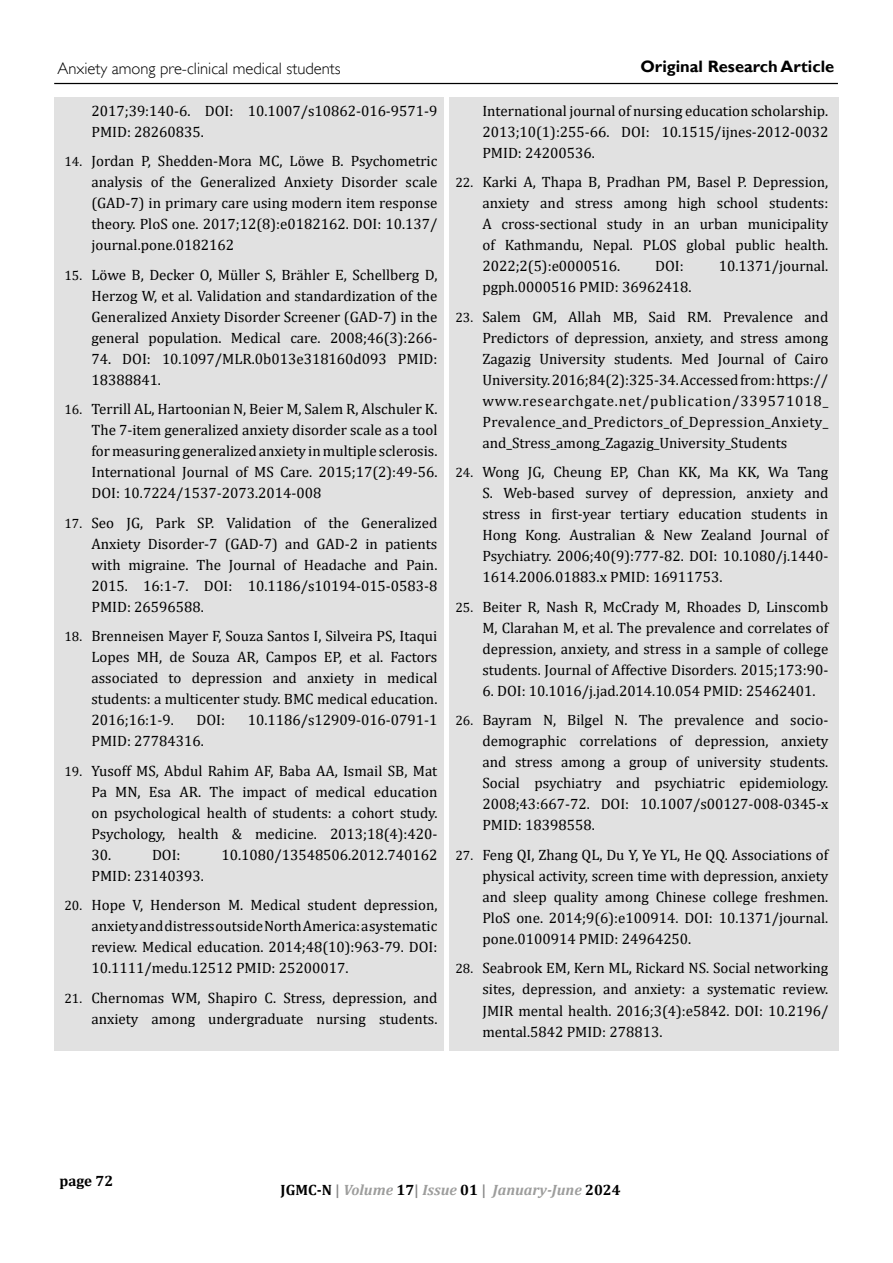
<style>
.page{position:relative;width:893px;height:1263px;background:#fff}
.page>*{position:absolute;margin:0;border:0;box-sizing:border-box;transform-origin:0 0}
.t1{font:300 16.5px "Gill Sans";color:#000}
.t2{font:700 16.5px "Gill Sans";color:#000}
.t3{font:15px/21px "Cambria";color:#000;text-align:justify}
.t4{font:italic 700 15px "Cambria";color:#9d9d9c}
.t5{font:700 15px "Cambria";color:#000}
.s1{font-size:13.5px}
.s2{font-style:normal;color:#000}
.s3{font-style:normal;color:#878787}
</style>
<div class="page">
<hr style="left:54px;top:83px;width:784px;height:1px;background:#000">
<div style="left:54px;top:98px;width:389px;height:953px;background:#e1e1e1"></div>
<div style="left:449px;top:98px;width:390px;height:953px;background:#e1e1e1"></div>
<p class="t1" style="left:57px;top:58px;width:285px">Anxiety among pre-clinical medical students</p>
<p class="t3" style="left:91px;top:100px;width:347px">2017;39:140-6. DOI: 10.1007/s10862-016-9571-9<br>PMID: 28260835.</p>
<p class="t3" style="left:91px;top:151px;width:347px;text-indent:-27px"><span class="s1">14.</span> Jordan P, Shedden-Mora MC, Löwe B. Psychometric analysis of the Generalized Anxiety Disorder scale (GAD-7) in primary care using modern item response theory. PloS one. 2017;12(8):e0182162. DOI: 10.137/ journal.pone.0182162</p>
<p class="t3" style="left:91px;top:264px;width:347px;text-indent:-27px"><span class="s1">15.</span> Löwe B, Decker O, Müller S, Brähler E, Schellberg D, Herzog W, et al. Validation and standardization of the Generalized Anxiety Disorder Screener (GAD-7) in the general population. Medical care. 2008;46(3):266-</p>
<p class="t3" style="left:91px;top:348px;width:347px">74. DOI: 10.1097/MLR.0b013e318160d093 PMID:<br>18388841.</p>
<p class="t3" style="left:91px;top:399px;width:347px;text-indent:-27px"><span class="s1">16.</span> Terrill AL, Hartoonian N, Beier M, Salem R, Alschuler K.<br>The 7-item generalized anxiety disorder scale as a tool for measuring generalized anxiety in multiple sclerosis.<br>International Journal of MS Care. 2015;17(2):49-56.<br>DOI: 10.7224/1537-2073.2014-008</p>
<p class="t3" style="left:91px;top:512px;width:347px;text-indent:-27px"><span class="s1">17.</span> Seo JG, Park SP. Validation of the Generalized Anxiety Disorder-7 (GAD-7) and GAD-2 in patients with migraine. The Journal of Headache and Pain.<br>2015. 16:1-7. DOI: 10.1186/s10194-015-0583-8<br>PMID: 26596588.</p>
<p class="t3" style="left:91px;top:626px;width:347px;text-indent:-27px"><span class="s1">18.</span> Brenneisen Mayer F, Souza Santos I, Silveira PS, Itaqui Lopes MH, de Souza AR, Campos EP, et al. Factors associated to depression and anxiety in medical students: a multicenter study. BMC medical education.<br>2016;16:1-9.</p>
<p class="t3" style="left:197px;top:710px;width:30px">DOI:</p>
<p class="t3" style="left:248px;top:710px;width:191px">10.1186/s12909-016-0791-1</p>
<p class="t3" style="left:91px;top:731px;width:114px">PMID: 27784316.</p>
<p class="t3" style="left:91px;top:760px;width:347px;text-indent:-27px"><span class="s1">19.</span> Yusoff MS, Abdul Rahim AF, Baba AA, Ismail SB, Mat Pa MN, Esa AR. The impact of medical education on psychological health of students: a cohort study.<br>Psychology, health &amp; medicine. 2013;18(4):420- 30.</p>
<p class="t3" style="left:152px;top:844px;width:30px">DOI:</p>
<p class="t3" style="left:221px;top:844px;width:217px">10.1080/13548506.2012.740162</p>
<p class="t3" style="left:91px;top:865px;width:114px">PMID: 23140393.</p>
<p class="t3" style="left:91px;top:895px;width:347px;text-indent:-27px"><span class="s1">20.</span> Hope V, Henderson M. Medical student depression, anxiety and distress outside North America: a systematic review. Medical education. 2014;48(10):963-79. DOI:<br>10.1111/medu.12512 PMID: 25200017.</p>
<p class="t3" style="left:64px;top:987px;width:374px;text-align:right"><span class="s1">21.</span> Chernomas WM, Shapiro C. Stress, depression, and anxiety among undergraduate nursing students.</p>
<p class="t2" style="left:640px;top:56px;width:195px">Original Research Article</p>
<p class="t3" style="left:482px;top:100px;width:347px">International journal of nursing education scholarship.<br>2013;10(1):255-66. DOI: 10.1515/ijnes-2012-0032<br>PMID: 24200536.</p>
<p class="t3" style="left:482px;top:172px;width:347px;text-indent:-27px"><span class="s1">22.</span> Karki A, Thapa B, Pradhan PM, Basel P. Depression, anxiety and stress among high school students:<br>A cross-sectional study in an urban municipality of Kathmandu, Nepal. PLOS global public health.<br>2022;2(5):e0000516.</p>
<p class="t3" style="left:655px;top:256px;width:30px">DOI:</p>
<p class="t3" style="left:719px;top:256px;width:111px">10.1371/journal.</p>
<p class="t3" style="left:482px;top:277px;width:211px">pgph.0000516 PMID: 36962418.</p>
<p class="t3" style="left:482px;top:306px;width:347px;text-indent:-27px"><span class="s1">23.</span> Salem GM, Allah MB, Said RM. Prevalence and Predictors of depression, anxiety, and stress among Zagazig University students. Med Journal of Cairo University. 2016;84(2):325-34. Accessed from: https:// www.researchgate.net/publication/339571018_ Prevalence_and_Predictors_of_Depression_Anxiety_ and_Stress_among_Zagazig_University_Students</p>
<p class="t3" style="left:482px;top:462px;width:347px;text-indent:-27px"><span class="s1">24.</span> Wong JG, Cheung EP, Chan KK, Ma KK, Wa Tang S. Web-based survey of depression, anxiety and stress in first-year tertiary education students in Hong Kong. Australian &amp; New Zealand Journal of Psychiatry. 2006;40(9):777-82. DOI: 10.1080/j.1440- 1614.2006.01883.x PMID: 16911753.</p>
<p class="t3" style="left:482px;top:596px;width:347px;text-indent:-27px"><span class="s1">25.</span> Beiter R, Nash R, McCrady M, Rhoades D, Linscomb M, Clarahan M, et al. The prevalence and correlates of depression, anxiety, and stress in a sample of college students. Journal of Affective Disorders. 2015;173:90-</p>
<p class="t3" style="left:482px;top:680px;width:335px">6. DOI: 10.1016/j.jad.2014.10.054 PMID: 25462401.</p>
<p class="t3" style="left:482px;top:710px;width:347px;text-indent:-27px"><span class="s1">26.</span> Bayram N, Bilgel N. The prevalence and socio&shy;demographic correlations of depression, anxiety and stress among a group of university students.<br>Social psychiatry and psychiatric epidemiology.<br>2008;43:667-72. DOI: 10.1007/s00127-008-0345-x PMID: 18398558.</p>
<p class="t3" style="left:482px;top:844px;width:347px;text-indent:-27px"><span class="s1">27.</span> Feng QI, Zhang QL, Du Y, Ye YL, He QQ. Associations of physical activity, screen time with depression, anxiety and sleep quality among Chinese college freshmen.<br>PloS one. 2014;9(6):e100914. DOI: 10.1371/journal. pone.0100914 PMID: 24964250.</p>
<p class="t3" style="left:482px;top:958px;width:347px;text-indent:-27px"><span class="s1">28.</span> Seabrook EM, Kern ML, Rickard NS. Social networking sites, depression, and anxiety: a systematic review.<br>JMIR mental health. 2016;3(4):e5842. DOI: 10.2196/ mental.5842 PMID: 278813.</p>
<p class="t5" style="left:60px;top:1170px;width:55px">page 72</p>
<p class="t4" style="left:281px;top:1181px;width:342px"><span class="s2">JGMC-N</span> <span class="s3">|</span> Volume <span class="s2">17</span><span class="s3">|</span> Issue <span class="s2">01</span> <span class="s3">|</span> January-June <span class="s2">2024</span></p>
</div>
